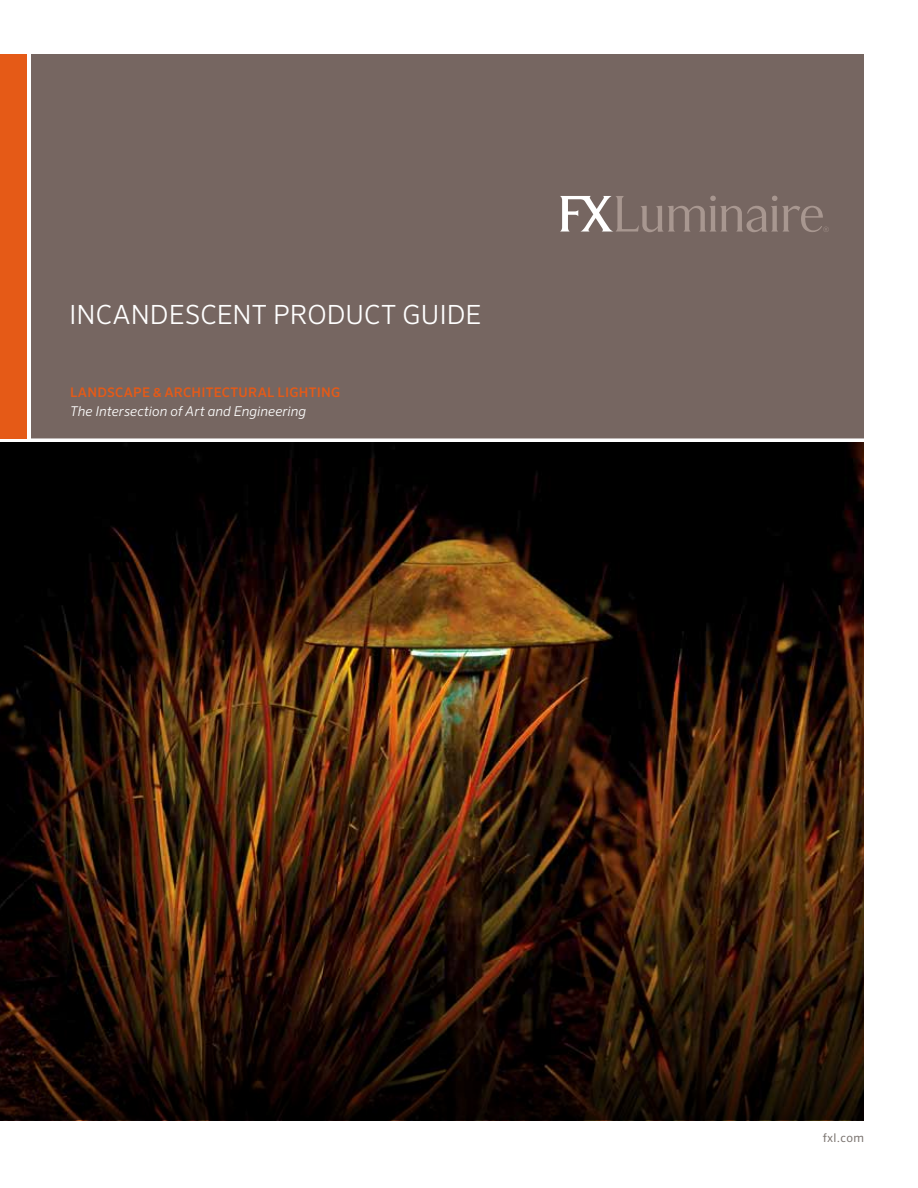
<style>
.page{position:relative;width:918px;height:1188px;background:#fff}
.page>*{position:absolute;margin:0;border:0;box-sizing:border-box;transform-origin:0 0}
._1___Title__Product{font:300 26.4px "Sero Pro";color:#fff}
._4___Tag__Built_on_I{font:italic 300 13.5px "Sero Pro";letter-spacing:.005em;color:#fff}
._3__Business_Unit{font:500 13.2px "Sero Pro";letter-spacing:.015em;color:#e55a17}
.t1{font:12px "Sero Pro";letter-spacing:.025em;color:#7b7470}
.t2{font:200 7.35px "Sero Pro";color:#a89790}
</style>
<div class="page">
<div style="left:32px;top:54px;width:832px;height:384px;background:#766661"></div>
<svg style="left:560px;top:196px;width:263px;height:36px"></svg>
<img style="left:0;top:443px;width:864px;height:458px">
<div style="left:0;top:54px;width:27px;height:384px;background:#e55a17"></div>
<svg style="left:0;top:901px;width:864px;height:219px;background:#210f05"></svg>
<p class="_1___Title__Product" style="left:69px;top:299px;width:414px">INCANDESCENT PRODUCT GUIDE</p>
<p class="_3__Business_Unit" style="left:70px;top:384px;width:272px">LANDSCAPE &amp; ARCHITECTURAL LIGHTING</p>
<p class="_4___Tag__Built_on_I" style="left:70px;top:403px;width:238px">The Intersection of Art and Engineering</p>
<p class="t2" style="left:823px;top:225px;width:8px">®</p>
<p class="t1" style="left:823px;top:1130px;width:43px">fxl.com</p>
</div>
